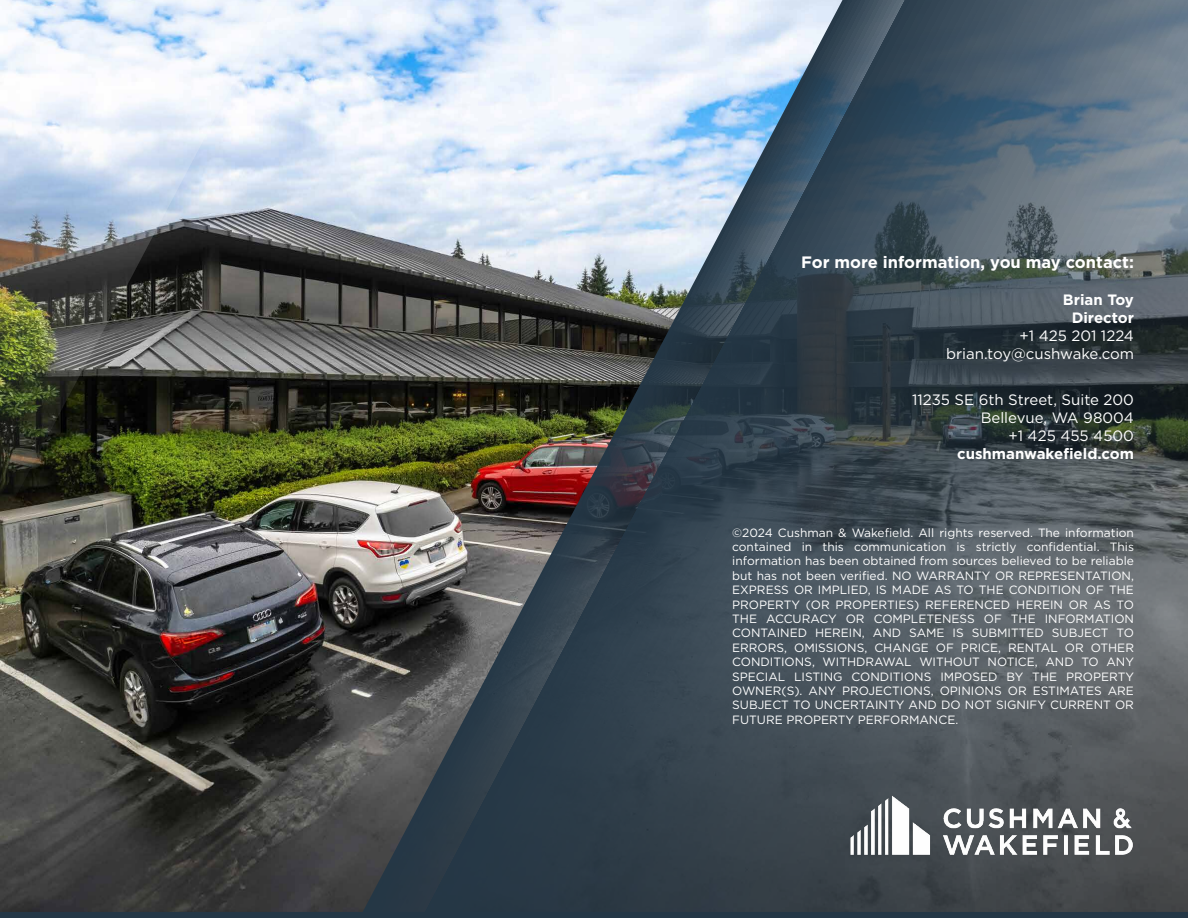
<style>
.page{position:relative;width:1188px;height:918px;background:#fff}
.page>*{position:absolute;margin:0;border:0;box-sizing:border-box;transform-origin:0 0}
.t1{font:700 16.5px "Gotham";color:#fff}
.t2{font:15px/18px "Gotham";color:#fff;text-align:right}
.t3{font:700 15px/18px "Gotham";color:#fff;text-align:center}
.t4{font:12px/14.4px "Gotham";color:#fff;text-align:justify}
</style>
<div class="page">
<img style="left:0;top:0;width:330px;height:912px">
<svg style="left:926px;top:0;width:262px;height:912px;background:#535e66"></svg>
<img style="left:330px;top:0;width:596px;height:912px">
<div style="left:1px;top:912px;width:1187px;height:6px;background:#243746"></div>
<img style="left:0;top:0;width:279px;height:527px">
<img style="left:812px;top:770px;width:360px;height:123px">
<h1 class="t1" style="left:801px;top:251px;width:334px">For more information, you may contact:</h1>
<p class="t3" style="left:1063px;top:290px;width:73px">Brian Toy<br>Director</p>
<p class="t2" style="left:946px;top:326px;width:189px">+1 425 201 1224 brian.toy@cushwake.com</p>
<p class="t2" style="left:912px;top:390px;width:223px">11235 SE 6th Street, Suite 200<br>Bellevue, WA 98004<br>+1 425 455 4500</p>
<p class="t3" style="left:957px;top:445px;width:178px">cushmanwakefield.com</p>
<p class="t4" style="left:732px;top:525px;width:403px">©2024 Cushman &amp; Wakefield. All rights reserved. The information contained in this communication is strictly confidential. This information has been obtained from sources believed to be reliable but has not been verified. NO WARRANTY OR REPRESENTATION, EXPRESS OR IMPLIED, IS MADE AS TO THE CONDITION OF THE PROPERTY (OR PROPERTIES) REFERENCED HEREIN OR AS TO THE ACCURACY OR COMPLETENESS OF THE INFORMATION CONTAINED HEREIN, AND SAME IS SUBMITTED SUBJECT TO ERRORS, OMISSIONS, CHANGE OF PRICE, RENTAL OR OTHER CONDITIONS, WITHDRAWAL WITHOUT NOTICE, AND TO ANY SPECIAL LISTING CONDITIONS IMPOSED BY THE PROPERTY OWNER(S). ANY PROJECTIONS, OPINIONS OR ESTIMATES ARE SUBJECT TO UNCERTAINTY AND DO NOT SIGNIFY CURRENT OR FUTURE PROPERTY PERFORMANCE.</p>
</div>
